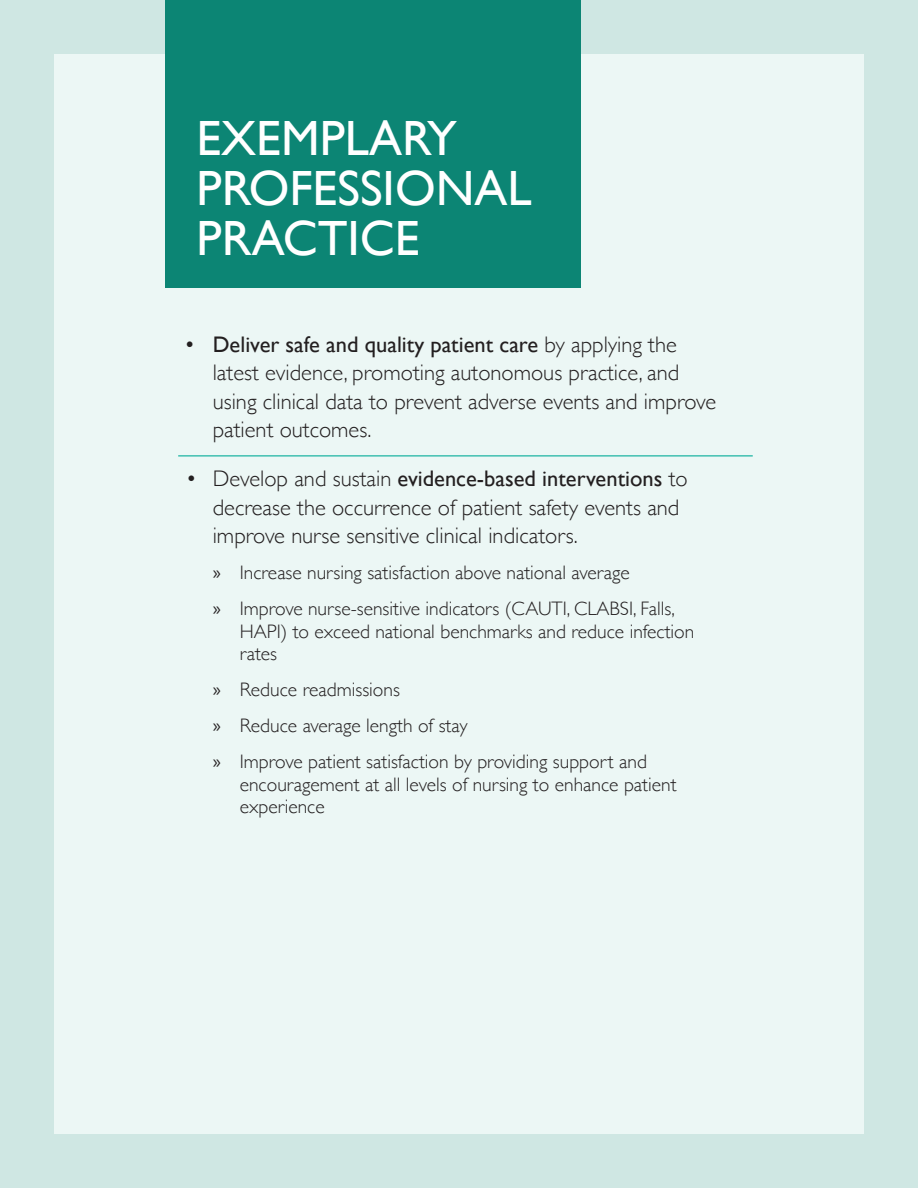
<style>
.page{position:relative;width:918px;height:1188px;background:#cfe7e3}
.page>*{position:absolute;margin:0;border:0;box-sizing:border-box;transform-origin:0 0}
.t1{font:49.5px/49.9px "Gill Sans";color:#fff}
.t2{font:300 22.5px/28.5px "Gill Sans";color:#231f20}
.t3{font:300 19.5px/22.5px "Gill Sans";color:#231f20}
.s1{font-weight:400}
.s2{font-family:"Myriad Pro";font-weight:400}
</style>
<div class="page">
<div style="left:54px;top:54px;width:810px;height:1080px;background:#ecf7f5"></div>
<div style="left:165px;top:0;width:416px;height:287px;background:#0c8574"></div>
<hr style="left:178px;top:455px;width:575px;height:2px;background:#3fbfb0">
<p class="t1" style="left:197px;top:113px;width:337px">EXEMPLARY<br>PROFESSIONAL<br>PRACTICE</p>
<p class="t2" style="left:213px;top:329px;width:505px;text-indent:-27px"><span class="s1">• Deliver safe and quality patient care</span> by applying the latest evidence, promoting autonomous practice, and using clinical data to prevent adverse events and improve patient outcomes.</p>
<p class="t2" style="left:213px;top:463px;width:476px;text-indent:-27px">• Develop and sustain <span class="s1">evidence-based interventions</span> to decrease the occurrence of patient safety events and improve nurse sensitive clinical indicators.</p>
<p class="t3" style="left:213px;top:560px;width:418px"><span class="s2">»</span> Increase nursing satisfaction above national average</p>
<p class="t3" style="left:240px;top:596px;width:456px;text-indent:-27px"><span class="s2">»</span> Improve nurse-sensitive indicators (CAUTI, CLABSI, Falls,<br>HAPI) to exceed national benchmarks and reduce infection rates</p>
<p class="t3" style="left:213px;top:677px;width:189px"><span class="s2">»</span> Reduce readmissions</p>
<p class="t3" style="left:213px;top:713px;width:256px"><span class="s2">»</span> Reduce average length of stay</p>
<p class="t3" style="left:240px;top:749px;width:438px;text-indent:-27px"><span class="s2">»</span> Improve patient satisfaction by providing support and encouragement at all levels of nursing to enhance patient experience</p>
</div>
